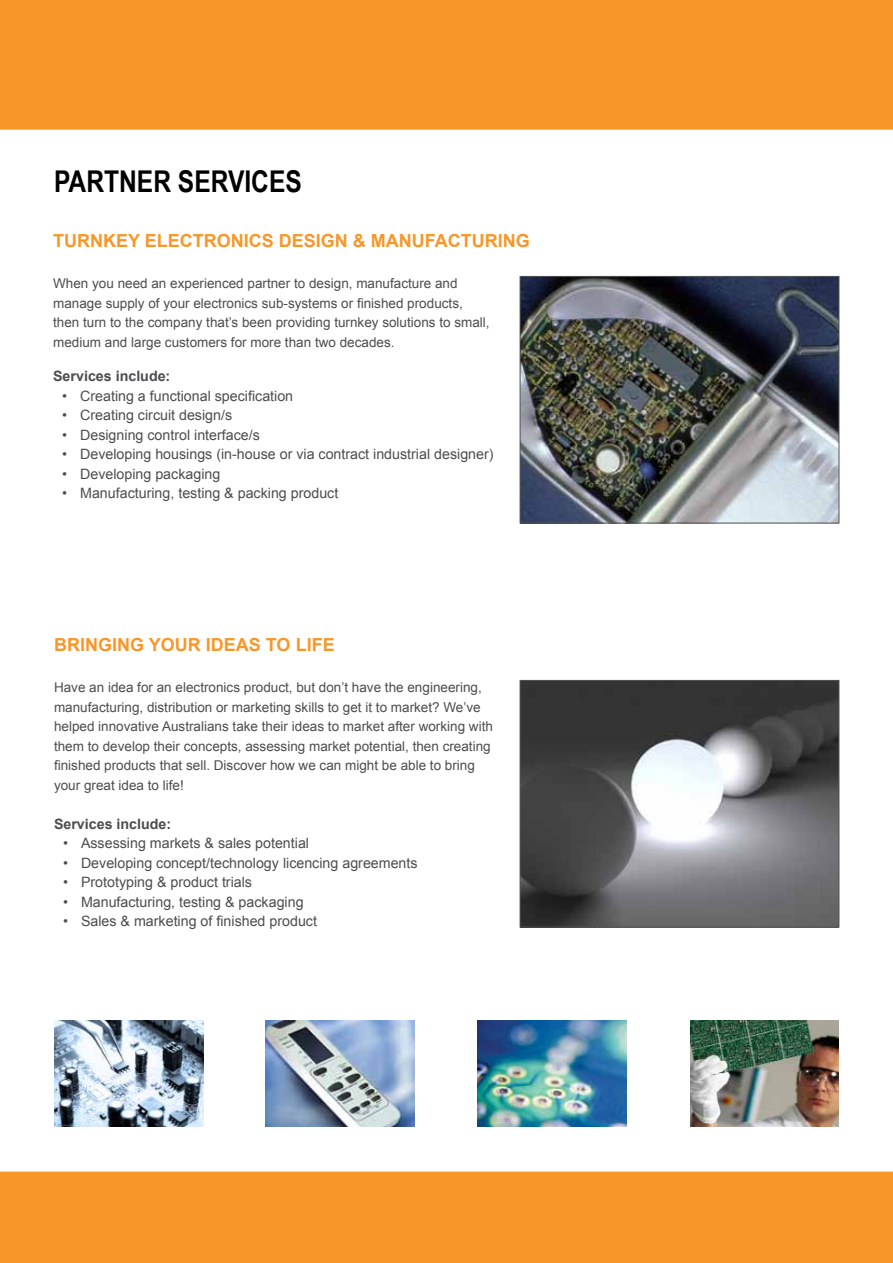
<style>
.page{position:relative;width:893px;height:1263px;background:#fff}
.page>*{position:absolute;margin:0;border:0;box-sizing:border-box;transform-origin:0 0}
.t1{font:700 30px "Arial Narrow";color:#000}
.t2{font:700 18px "Arial";color:#f89728}
.t3{font:14.25px "Arial";color:#4d4d4f}
.t4{font:700 14.25px "Arial";color:#4d4d4f}
.t5{font:13.5px/19.5px "Arial";color:#4d4d4f}
</style>
<div class="page">
<div style="left:0;top:1171px;width:893px;height:92px;background:#f89728"></div>
<div style="left:0;top:0;width:893px;height:130px;background:#f89728"></div>
<img style="left:478px;top:1020px;width:149px;height:107px">
<img style="left:522px;top:278px;width:315px;height:243px">
<div style="left:520px;top:276px;width:319px;height:247px;border:1px solid #545456"></div>
<img style="left:522px;top:682px;width:315px;height:243px">
<div style="left:520px;top:680px;width:319px;height:247px;border:1px solid #545456"></div>
<img style="left:690px;top:1020px;width:149px;height:107px">
<img style="left:54px;top:1020px;width:149px;height:107px">
<img style="left:265px;top:1020px;width:149px;height:107px">
<h1 class="t1" style="left:54px;top:159px;width:249px">PARTNER SERVICES</h1>
<h2 class="t2" style="left:53px;top:229px;width:478px">TURNKEY ELECTRONICS DESIGN &amp; MANUFACTURING</h2>
<p class="t5" style="left:53px;top:274px;width:438px">When you need an experienced partner to design, manufacture and manage supply of your electronics sub-systems or finished products, then turn to the company that’s been providing turnkey solutions to small, medium and large customers for more than two decades.</p>
<p class="t4" style="left:53px;top:367px;width:119px">Services include:</p>
<p class="t3" style="left:62px;top:386px;width:233px">• Creating a functional specification</p>
<p class="t3" style="left:62px;top:406px;width:172px">• Creating circuit design/s</p>
<p class="t3" style="left:62px;top:425px;width:199px">• Designing control interface/s</p>
<p class="t3" style="left:62px;top:445px;width:433px">• Developing housings (in-house or via contract industrial designer)</p>
<p class="t3" style="left:62px;top:464px;width:160px">• Developing packaging</p>
<p class="t3" style="left:62px;top:484px;width:278px">• Manufacturing, testing &amp; packing product</p>
<h2 class="t2" style="left:54px;top:633px;width:282px">BRINGING YOUR IDEAS TO LIFE</h2>
<p class="t5" style="left:54px;top:678px;width:440px">Have an idea for an electronics product, but don’t have the engineering, manufacturing, distribution or marketing skills to get it to market? We’ve helped innovative Australians take their ideas to market after working with them to develop their concepts, assessing market potential, then creating finished products that sell. Discover how we can might be able to bring your great idea to life!</p>
<p class="t4" style="left:54px;top:814px;width:119px">Services include:</p>
<p class="t3" style="left:63px;top:834px;width:248px">• Assessing markets &amp; sales potential</p>
<p class="t3" style="left:63px;top:853px;width:356px">• Developing concept/technology licencing agreements</p>
<p class="t3" style="left:63px;top:873px;width:191px">• Prototyping &amp; product trials</p>
<p class="t3" style="left:63px;top:892px;width:242px">• Manufacturing, testing &amp; packaging</p>
<p class="t3" style="left:63px;top:912px;width:256px">• Sales &amp; marketing of finished product</p>
</div>
